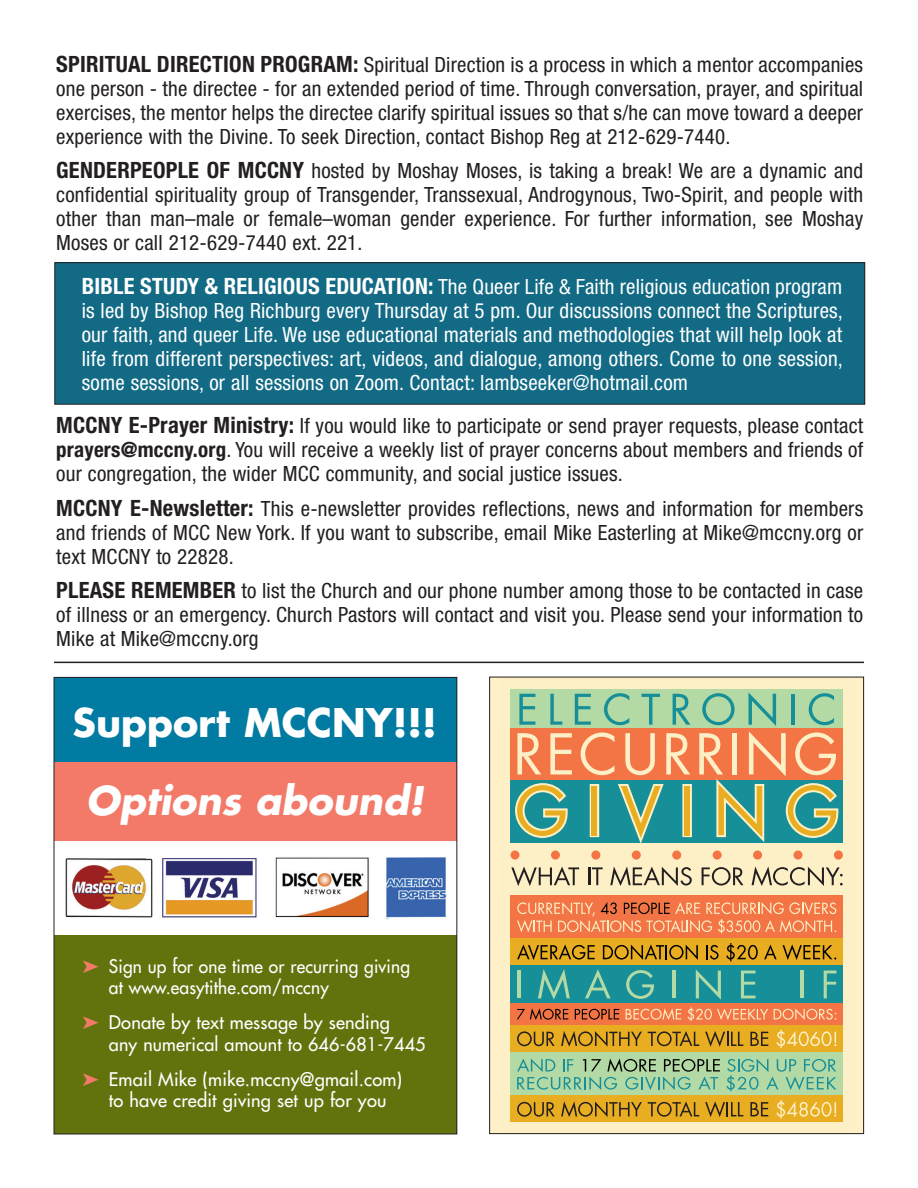
<style>
.page{position:relative;width:918px;height:1188px;background:#fff}
.page>*{position:absolute;margin:0;border:0;box-sizing:border-box;transform-origin:0 0}
.t1{font:700 38.4px "Futura Std";color:#fff}
.t2{font:italic 700 38.4px "Futura Std";color:#fff}
.t3{font:condensed 21px/24px "Helvetica Neue LT Std";letter-spacing:.01em;color:#231f20;text-align:justify}
.t4{font:condensed 21px/24px "Helvetica Neue LT Std";letter-spacing:.01em;color:#fff;text-align:justify}
.t5{font:500 18.3px/21.3px "Futura Std";letter-spacing:.01em;color:#fff}
.t6{font:500 18.3px/21.3px "Futura Std";letter-spacing:.01em;color:#fff;scale:.95 1}
.s1{font-weight:700;font-size:22.5px}
.s2{font-weight:700}
.s3{color:#f37a68}
</style>
<div class="page">
<div style="left:55px;top:263px;width:810px;height:141px;background:#126a85"></div>
<div style="left:54px;top:262px;width:811px;height:143px;border:1px solid #231f20"></div>
<div style="left:490px;top:677px;width:374px;height:457px;background:#fff0c7"></div>
<div style="left:511px;top:689px;width:332px;height:40px;background:#b3d9a5"></div>
<div style="left:511px;top:1051px;width:332px;height:44px;background:#b3d9a5"></div>
<div style="left:511px;top:1003px;width:332px;height:23px;background:#f37545"></div>
<div style="left:511px;top:964px;width:332px;height:39px;background:#168f98"></div>
<div style="left:511px;top:729px;width:332px;height:114px;background:#168f98"></div>
<div style="left:511px;top:729px;width:332px;height:51px;background:#f37545"></div>
<div style="left:511px;top:850px;width:8px;height:10px;background:#f37545;border-radius:50%"></div>
<div style="left:834px;top:850px;width:9px;height:10px;background:#f37545;border-radius:50%"></div>
<div style="left:551px;top:850px;width:9px;height:10px;background:#f37545;border-radius:50%"></div>
<div style="left:591px;top:850px;width:9px;height:10px;background:#f37545;border-radius:50%"></div>
<div style="left:632px;top:850px;width:9px;height:10px;background:#f37545;border-radius:50%"></div>
<div style="left:672px;top:850px;width:9px;height:10px;background:#f37545;border-radius:50%"></div>
<div style="left:713px;top:850px;width:9px;height:10px;background:#f37545;border-radius:50%"></div>
<div style="left:753px;top:850px;width:9px;height:10px;background:#f37545;border-radius:50%"></div>
<div style="left:794px;top:850px;width:9px;height:10px;background:#f37545;border-radius:50%"></div>
<svg style="left:517px;top:733px;width:24px;height:41px"></svg>
<svg style="left:550px;top:733px;width:22px;height:41px"></svg>
<svg style="left:581px;top:732px;width:33px;height:43px"></svg>
<svg style="left:625px;top:733px;width:30px;height:42px"></svg>
<svg style="left:666px;top:733px;width:24px;height:41px"></svg>
<div style="left:511px;top:895px;width:332px;height:44px;background:#f37545"></div>
<svg style="left:517px;top:902px;width:319px;height:32px"></svg>
<div style="left:590px;top:784px;width:9px;height:53px;border:4px solid #fef0c6"></div>
<div style="left:682px;top:784px;width:10px;height:53px;border:4px solid #fef0c6"></div>
<svg style="left:515px;top:783px;width:53px;height:55px"></svg>
<div style="left:592px;top:786px;width:5px;height:49px;background:#e8ad21"></div>
<svg style="left:618px;top:784px;width:46px;height:59px"></svg>
<div style="left:684px;top:786px;width:6px;height:49px;background:#e8ad21"></div>
<svg style="left:519px;top:694px;width:16px;height:31px"></svg>
<svg style="left:550px;top:694px;width:12px;height:31px"></svg>
<svg style="left:575px;top:694px;width:16px;height:31px"></svg>
<svg style="left:604px;top:693px;width:25px;height:32px"></svg>
<svg style="left:642px;top:694px;width:18px;height:31px"></svg>
<svg style="left:673px;top:694px;width:17px;height:31px"></svg>
<svg style="left:699px;top:692px;width:141px;height:151px"></svg>
<hr style="left:517px;top:971px;width:3px;height:27px;background:#b3d9a5">
<svg style="left:538px;top:969px;width:32px;height:31px"></svg>
<svg style="left:585px;top:969px;width:26px;height:29px"></svg>
<svg style="left:626px;top:970px;width:28px;height:29px"></svg>
<hr style="left:673px;top:971px;width:3px;height:27px;background:#b3d9a5">
<svg style="left:696px;top:969px;width:25px;height:31px"></svg>
<svg style="left:741px;top:971px;width:15px;height:27px"></svg>
<hr style="left:801px;top:971px;width:3px;height:27px;background:#b3d9a5">
<svg style="left:824px;top:971px;width:12px;height:27px"></svg>
<svg style="left:517px;top:1008px;width:51px;height:12px"></svg>
<svg style="left:575px;top:1009px;width:44px;height:11px"></svg>
<svg style="left:626px;top:1008px;width:55px;height:12px"></svg>
<svg style="left:688px;top:1007px;width:80px;height:14px"></svg>
<svg style="left:774px;top:1009px;width:62px;height:11px"></svg>
<svg style="left:517px;top:1058px;width:203px;height:32px"></svg>
<svg style="left:727px;top:1059px;width:109px;height:32px"></svg>
<div style="left:511px;top:938px;width:332px;height:27px;background:#e8ad21"></div>
<svg style="left:517px;top:944px;width:78px;height:16px"></svg>
<svg style="left:603px;top:944px;width:95px;height:16px"></svg>
<svg style="left:706px;top:945px;width:13px;height:15px"></svg>
<svg style="left:726px;top:943px;width:32px;height:18px"></svg>
<svg style="left:764px;top:944px;width:13px;height:15px"></svg>
<svg style="left:783px;top:944px;width:53px;height:16px"></svg>
<div style="left:511px;top:1095px;width:332px;height:27px;background:#e8ad21"></div>
<svg style="left:517px;top:1102px;width:38px;height:15px"></svg>
<svg style="left:561px;top:1101px;width:81px;height:16px"></svg>
<svg style="left:648px;top:1101px;width:51px;height:16px"></svg>
<svg style="left:705px;top:1101px;width:38px;height:16px"></svg>
<svg style="left:750px;top:1102px;width:18px;height:14px"></svg>
<svg style="left:776px;top:1100px;width:60px;height:19px"></svg>
<div style="left:511px;top:1025px;width:332px;height:27px;background:#e8ad21"></div>
<svg style="left:517px;top:1031px;width:38px;height:15px"></svg>
<svg style="left:561px;top:1031px;width:81px;height:16px"></svg>
<svg style="left:648px;top:1031px;width:51px;height:15px"></svg>
<svg style="left:705px;top:1031px;width:38px;height:16px"></svg>
<svg style="left:750px;top:1032px;width:18px;height:14px"></svg>
<svg style="left:776px;top:1030px;width:60px;height:18px"></svg>
<svg style="left:511px;top:867px;width:68px;height:19px"></svg>
<svg style="left:588px;top:867px;width:15px;height:18px"></svg>
<svg style="left:610px;top:866px;width:82px;height:20px"></svg>
<svg style="left:702px;top:867px;width:41px;height:19px"></svg>
<svg style="left:752px;top:866px;width:91px;height:20px"></svg>
<div style="left:54px;top:936px;width:402px;height:198px;background:#62730d"></div>
<div style="left:54px;top:677px;width:402px;height:116px;background:#017ba1"></div>
<div style="left:54px;top:762px;width:402px;height:78px;background:#f37a68"></div>
<img style="left:65px;top:857px;width:382px;height:62px">
<hr style="left:54px;top:662px;width:810px;height:1px;background:#231f20">
<p class="t3" style="left:56px;top:52px;width:808px"><span class="s1">SPIRITUAL DIRECTION PROGRAM:</span> Spiritual Direction is a process in which a mentor accompanies one person - the directee - for an extended period of time. Through conversation, prayer, and spiritual exercises, the mentor helps the directee clarify spiritual issues so that s/he can move toward a deeper experience with the Divine. To seek Direction, contact Bishop Reg at 212-629-7440.</p>
<p class="t3" style="left:56px;top:159px;width:809px"><span class="s1">GENDERPEOPLE OF MCCNY</span> hosted by Moshay Moses, is taking a break! We are a dynamic and confidential spirituality group of Transgender, Transsexual, Androgynous, Two-Spirit, and people with other than man–male or female–woman gender experience. For further information, see Moshay Moses or call 212-629-7440 ext. 221.</p>
<p class="t4" style="left:82px;top:274px;width:763px"><span class="s1">BIBLE STUDY &amp; RELIGIOUS EDUCATION:</span> The Queer Life &amp; Faith religious education program is led by Bishop Reg Richburg every Thursday at 5 pm. Our discussions connect the Scriptures, our faith, and queer Life. We use educational materials and methodologies that will help look at life from different perspectives: art, videos, and dialogue, among others. Come to one session, some sessions, or all sessions on Zoom. Contact: lambseeker@hotmail.com</p>
<p class="t3" style="left:56px;top:414px;width:809px"><span class="s1">MCCNY E-Prayer Ministry:</span> If you would like to participate or send prayer requests, please contact <span class="s2">prayers@mccny.org</span>. You will receive a weekly list of prayer concerns about members and friends of our congregation, the wider MCC community, and social justice issues.</p>
<p class="t3" style="left:56px;top:496px;width:809px"><span class="s1">MCCNY E-Newsletter:</span> This e-newsletter provides reflections, news and information for members and friends of MCC New York. If you want to subscribe, email Mike Easterling at Mike@mccny.org or text MCCNY to 22828.</p>
<p class="t3" style="left:56px;top:579px;width:809px"><span class="s1">PLEASE REMEMBER</span> to list the Church and our phone number among those to be contacted in case of illness or an emergency. Church Pastors will contact and visit you. Please send your information to Mike at Mike@mccny.org</p>
<p class="t1" style="left:73px;top:697px;width:366px">Support MCCNY!!!</p>
<p class="t2" style="left:86px;top:775px;width:339px">Options abound!</p>
<p class="t6" style="left:109px;top:956px;width:318px;text-indent:-27px"><span class="s3">➤</span> Sign up for one time or recurring giving at www.easytithe.com/mccny</p>
<p class="t5" style="left:109px;top:1012px;width:318px;text-indent:-27px"><span class="s3">➤</span> Donate by text message by sending<br>any numerical amount to 646-681-7445</p>
<p class="t5" style="left:82px;top:1068px;width:321px;text-align:center"><span class="s3">➤</span> Email Mike (mike.mccny@gmail.com) to have credit giving set up for you</p>
</div>
